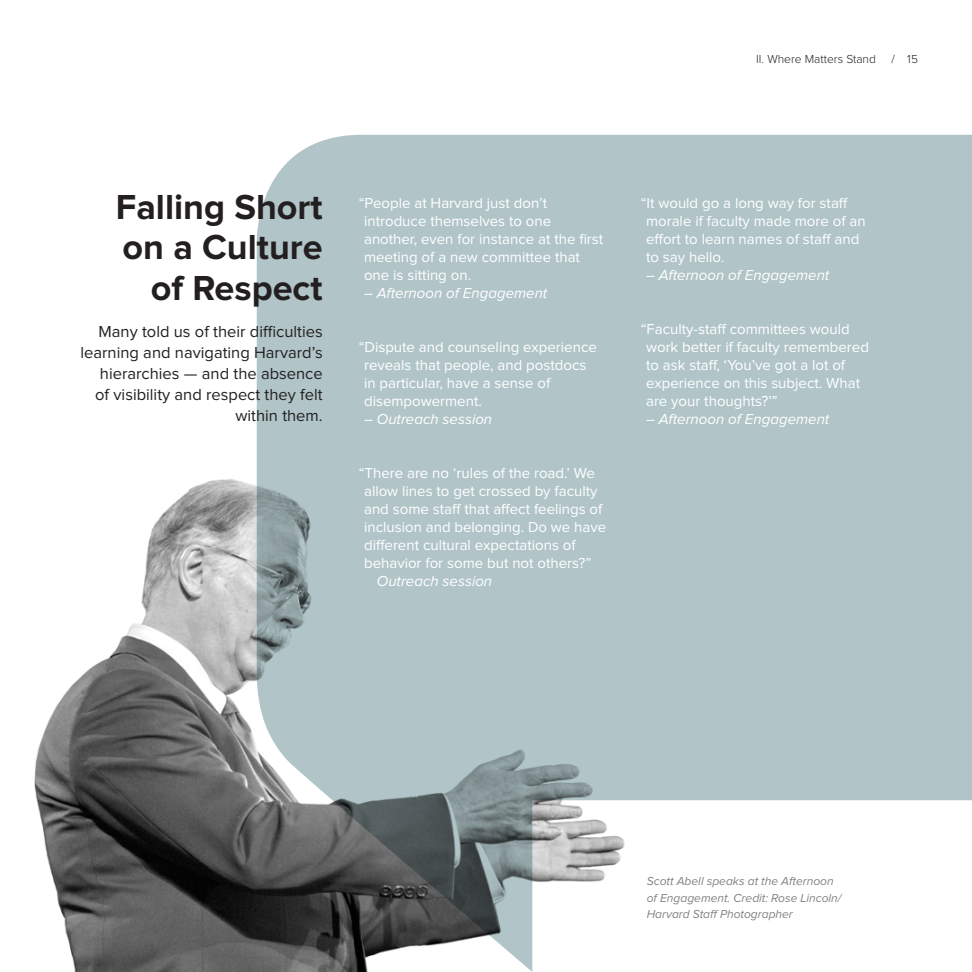
<style>
.page{position:relative;width:972px;height:972px;background:#fff}
.page>*{position:absolute;margin:0;border:0;box-sizing:border-box;transform-origin:0 0}
.t1{font:700 36px/40.5px "Proxima Nova";color:#231f20;text-align:right}
.t2{font:16.5px/21px "Proxima Nova";color:#231f20;text-align:right}
.t3{font:15px/18px "Proxima Nova";color:#fff}
.t4{font:italic 15px "Proxima Nova";color:#fff}
.t5{font:italic 12px/16.5px "Proxima Nova";color:#808285}
.t6{font:300 12px "Proxima Nova";color:#231f20}
</style>
<div class="page">
<div style="left:256px;top:135px;width:716px;height:666px;background:#b1c5c8"></div>
<img style="left:34px;top:440px;width:664px;height:532px">
<p class="t6" style="left:756px;top:54px;width:121px">II. Where Matters Stand</p>
<p class="t6" style="left:892px;top:54px;width:28px">/ 15</p>
<h1 class="t1" style="left:116px;top:188px;width:208px">Falling Short on a Culture of Respect</h1>
<p class="t2" style="left:80px;top:322px;width:244px">Many told us of their difficulties learning and navigating Harvard’s hierarchies — and the absence<br>of visibility and respect they felt within them.</p>
<p class="t3" style="left:364px;top:195px;width:241px;text-indent:-5px">“People at Harvard just don’t introduce themselves to one another, even for instance at the first meeting of a new committee that one is sitting on.</p>
<p class="t4" style="left:364px;top:286px;width:185px">– Afternoon of Engagement</p>
<p class="t3" style="left:364px;top:339px;width:234px;text-indent:-5px">“Dispute and counseling experience reveals that people, and postdocs in particular, have a sense of disempowerment.</p>
<p class="t4" style="left:364px;top:412px;width:130px">– Outreach session</p>
<p class="t3" style="left:359px;top:465px;width:238px">“There are no ‘rules of the road.’ We</p>
<p class="t3" style="left:364px;top:483px;width:235px">allow lines to get crossed by faculty</p>
<p class="t3" style="left:364px;top:501px;width:240px">and some staff that affect feelings of</p>
<p class="t3" style="left:364px;top:519px;width:244px">inclusion and belonging. Do we have</p>
<p class="t3" style="left:364px;top:537px;width:213px">different cultural expectations of</p>
<p class="t3" style="left:364px;top:555px;width:229px">behavior for some but not others?”</p>
<p class="t4" style="left:377px;top:574px;width:117px">Outreach session</p>
<p class="t3" style="left:646px;top:195px;width:221px;text-indent:-5px">“It would go a long way for staff morale if faculty made more of an effort to learn names of staff and to say hello.</p>
<p class="t4" style="left:646px;top:268px;width:185px">– Afternoon of Engagement</p>
<p class="t3" style="left:646px;top:321px;width:224px;text-indent:-5px">“Faculty-staff committees would work better if faculty remembered to ask staff, ‘You’ve got a lot of experience on this subject. What are your thoughts?’”</p>
<p class="t4" style="left:646px;top:412px;width:185px">– Afternoon of Engagement</p>
<p class="t5" style="left:647px;top:873px;width:196px">Scott Abell speaks at the Afternoon of Engagement. Credit: Rose Lincoln/<br>Harvard Staff Photographer</p>
</div>
